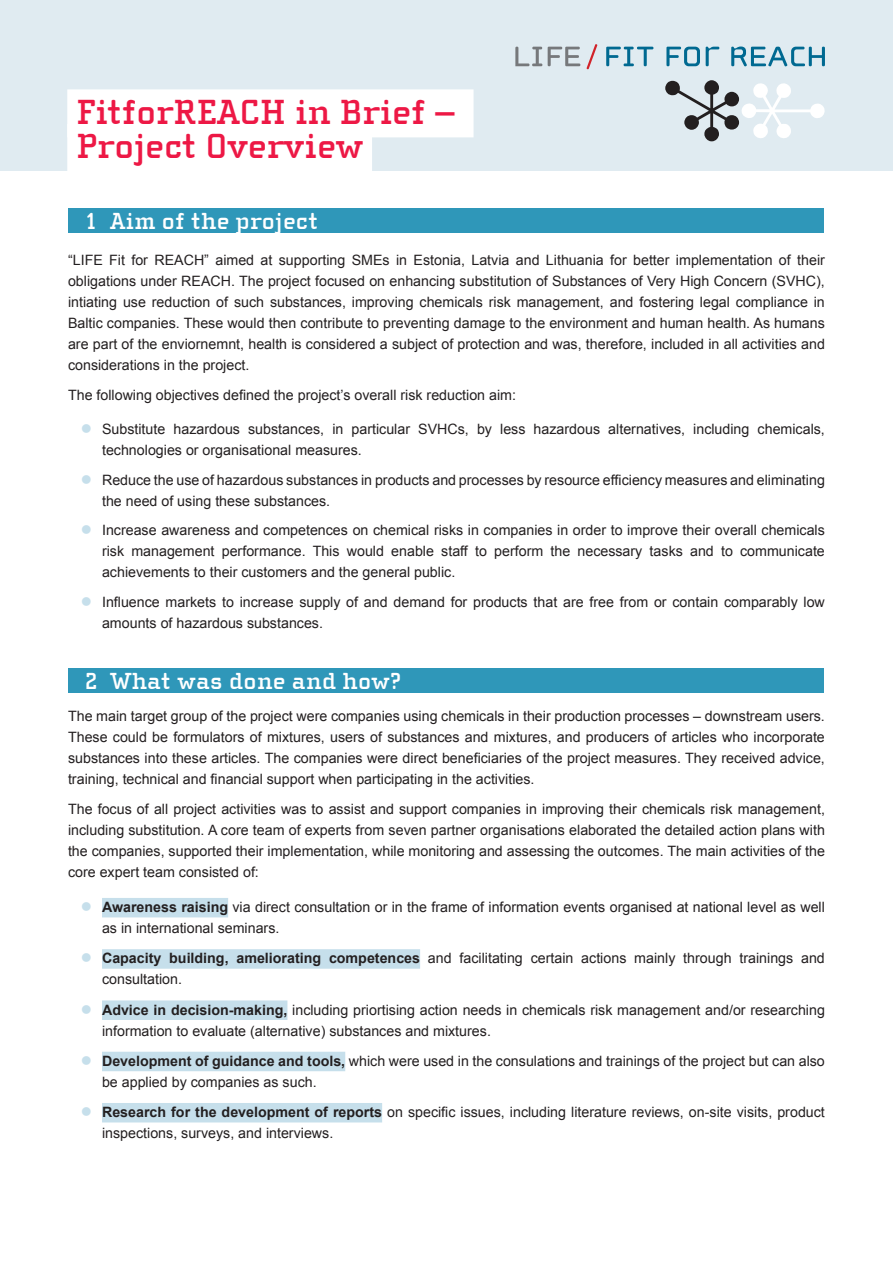
<style>
.page{position:relative;width:893px;height:1263px;background:#fff}
.page>*{position:absolute;margin:0;border:0;box-sizing:border-box;transform-origin:0 0}
.t1{font:700 36px/34.5px "Cholla Slab";color:#ed1845}
.t2{font:700 24px "Cholla Slab";letter-spacing:.015em;color:#fff}
.t3{font:14.25px/21px "Arial";color:#231f20}
.s1{font-weight:700}
</style>
<div class="page">
<div style="left:0;top:0;width:893px;height:170px;background:#e0ebf1"></div>
<div style="left:67px;top:89px;width:407px;height:48px;background:#fff"></div>
<div style="left:67px;top:124px;width:305px;height:48px;background:#fff"></div>
<svg style="left:606px;top:47px;width:219px;height:20px"></svg>
<svg style="left:586px;top:44px;width:11px;height:25px"></svg>
<svg style="left:515px;top:47px;width:65px;height:19px"></svg>
<svg style="left:665px;top:80px;width:160px;height:61px"></svg>
<div style="left:102px;top:898px;width:126px;height:19px;background:#c6dfeb"></div>
<div style="left:102px;top:949px;width:318px;height:20px;background:#c6dfeb"></div>
<div style="left:102px;top:1000px;width:185px;height:20px;background:#c6dfeb"></div>
<div style="left:102px;top:1052px;width:243px;height:19px;background:#c6dfeb"></div>
<div style="left:102px;top:1103px;width:280px;height:19px;background:#c6dfeb"></div>
<div style="left:68px;top:208px;width:755px;height:25px;background:#2f97b9"></div>
<div style="left:68px;top:668px;width:755px;height:25px;background:#2f97b9"></div>
<h1 class="t1" style="left:76px;top:95px;width:381px">FitforREACH in Brief –<br>Project Overview</h1>
<h2 class="t2" style="left:85px;top:208px;width:234px">1 Aim of the project</h2>
<p class="t3" style="left:68px;top:249px;width:758px;text-align:justify">“LIFE Fit for REACH” aimed at supporting SMEs in Estonia, Latvia and Lithuania for better implementation of their obligations under REACH. The project focused on enhancing substitution of Substances of Very High Concern (SVHC), intiating use reduction of such substances, improving chemicals risk management, and fostering legal compliance in Baltic companies. These would then contribute to preventing damage to the environment and human health. As humans are part of the enviornemnt, health is considered a subject of protection and was, therefore, included in all activities and considerations in the project.</p>
<p class="t3" style="left:68px;top:385px;width:450px">The following objectives defined the project’s overall risk reduction aim:</p>
<p class="t3" style="left:102px;top:419px;width:724px">Substitute hazardous substances, in particular SVHCs, by less hazardous alternatives, including chemicals, technologies or organisational measures.</p>
<p class="t3" style="left:102px;top:469px;width:724px">Reduce the use of hazardous substances in products and processes by resource efficiency measures and eliminating the need of using these substances.</p>
<p class="t3" style="left:102px;top:520px;width:724px;text-align:justify">Increase awareness and competences on chemical risks in companies in order to improve their overall chemicals risk management performance. This would enable staff to perform the necessary tasks and to communicate achievements to their customers and the general public.</p>
<p class="t3" style="left:102px;top:591px;width:724px">Influence markets to increase supply of and demand for products that are free from or contain comparably low amounts of hazardous substances.</p>
<h2 class="t2" style="left:85px;top:667px;width:317px">2 What was done and how?</h2>
<p class="t3" style="left:68px;top:705px;width:758px;text-align:justify">The main target group of the project were companies using chemicals in their production processes – downstream users.<br>These could be formulators of mixtures, users of substances and mixtures, and producers of articles who incorporate substances into these articles. The companies were direct beneficiaries of the project measures. They received advice, training, technical and financial support when participating in the activities.</p>
<p class="t3" style="left:68px;top:798px;width:758px;text-align:justify">The focus of all project activities was to assist and support companies in improving their chemicals risk management, including substitution. A core team of experts from seven partner organisations elaborated the detailed action plans with the companies, supported their implementation, while monitoring and assessing the outcomes. The main activities of the core expert team consisted of:</p>
<p class="t3" style="left:102px;top:896px;width:724px"><span class="s1">Awareness raising</span> via direct consultation or in the frame of information events organised at national level as well as in international seminars.</p>
<p class="t3" style="left:102px;top:948px;width:724px"><span class="s1">Capacity building, ameliorating competences</span> and facilitating certain actions mainly through trainings and consultation.</p>
<p class="t3" style="left:102px;top:999px;width:724px"><span class="s1">Advice in decision-making,</span> including priortising action needs in chemicals risk management and/or researching information to evaluate (alternative) substances and mixtures.</p>
<p class="t3" style="left:102px;top:1050px;width:724px"><span class="s1">Development of guidance and tools,</span> which were used in the consulations and trainings of the project but can also be applied by companies as such.</p>
<p class="t3" style="left:102px;top:1102px;width:724px"><span class="s1">Research for the development of reports</span> on specific issues, including literature reviews, on-site visits, product inspections, surveys, and interviews.</p>
</div>
